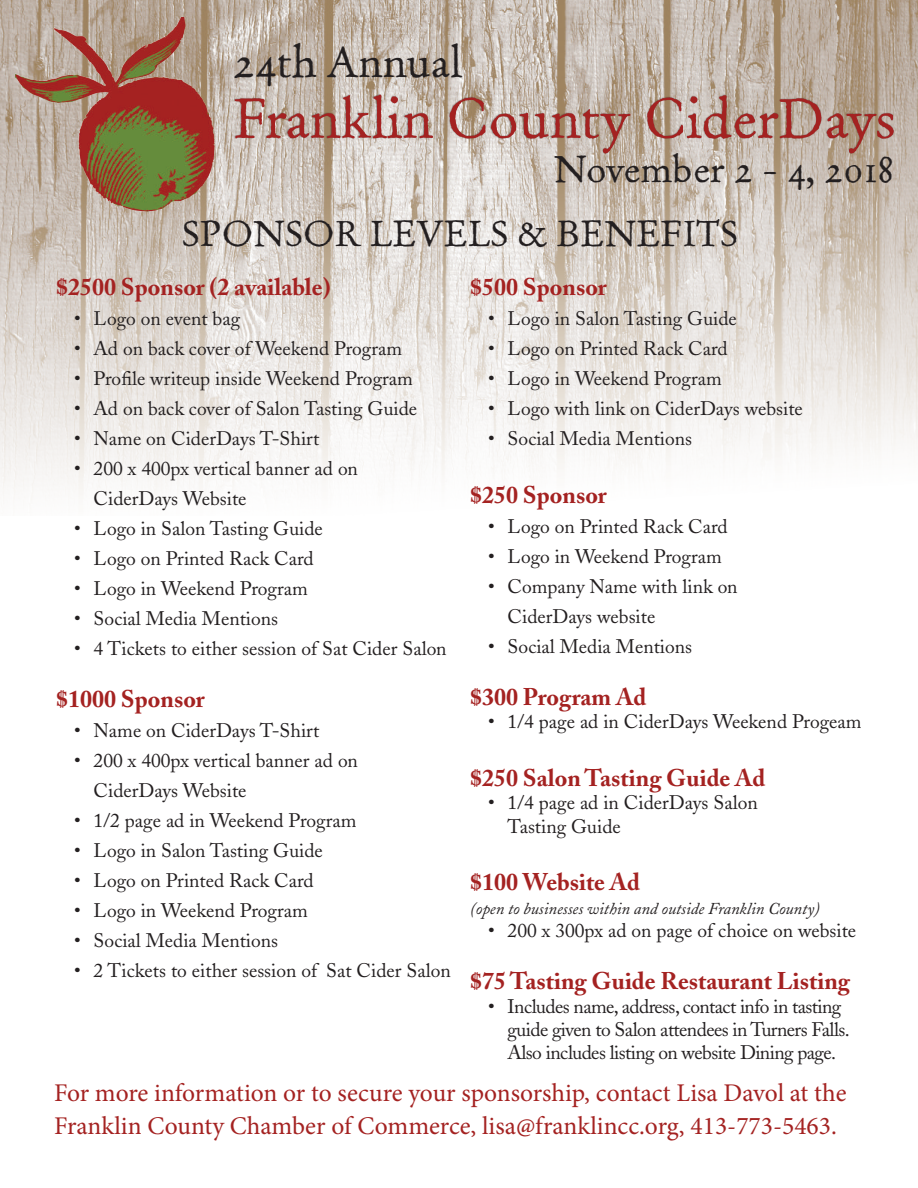
<style>
.page{position:relative;width:918px;height:1188px;background:#fff}
.page>*{position:absolute;margin:0;border:0;box-sizing:border-box;transform-origin:0 0}
.t1{font:55.5px "Old Claude";color:#a42221}
.t2{font:43.5px "Old Claude";color:#231f20}
.t3{font:37.5px "Old Claude";color:#231f20}
.t4{font:36px "Old Claude";color:#231f20}
.t5{font:25.5px/33px "Minion Pro";color:#a42221}
.t6{font:700 24px "Adobe Caslon";color:#a42221}
.t7{font:19.5px/30px "Adobe Caslon";color:#231f20}
.t8{font:19.5px/23.4px "Adobe Caslon";letter-spacing:-.03em;color:#231f20}
.t9{font:italic 16.5px "Adobe Caslon";color:#231f20}
</style>
<div class="page">
<img style="left:0;top:0;width:918px;height:498px">
<img style="left:15px;top:17px;width:199px;height:195px">
<div style="left:234px;top:94px;width:661px;height:60px;background:#231f20;opacity:.4"></div>
<h2 class="t2" style="left:233px;top:34px;width:230px">24th Annual</h2>
<h1 class="t1" style="left:233px;top:84px;width:665px">Franklin County CiderDays</h1>
<h3 class="t3" style="left:554px;top:146px;width:342px">November 2 - 4, 2018</h3>
<h3 class="t4" style="left:182px;top:210px;width:558px">SPONSOR LEVELS &amp; BENEFITS</h3>
<p class="t6" style="left:56px;top:272px;width:276px">$2500 Sponsor (2 available)</p>
<p class="t7" style="left:74px;top:304px;width:168px">• Logo on event bag</p>
<p class="t7" style="left:74px;top:334px;width:330px">• Ad on back cover of Weekend Program</p>
<p class="t7" style="left:74px;top:364px;width:340px">• Profile writeup inside Weekend Program</p>
<p class="t7" style="left:74px;top:394px;width:345px">• Ad on back cover of Salon Tasting Guide</p>
<p class="t7" style="left:74px;top:424px;width:247px">• Name on CiderDays T-Shirt</p>
<p class="t7" style="left:94px;top:454px;width:266px;text-indent:-20px">• 200 x 400px vertical banner ad on<br>CiderDays Website</p>
<p class="t7" style="left:74px;top:514px;width:250px">• Logo in Salon Tasting Guide</p>
<p class="t7" style="left:74px;top:544px;width:241px">• Logo on Printed Rack Card</p>
<p class="t7" style="left:74px;top:574px;width:235px">• Logo in Weekend Program</p>
<p class="t7" style="left:74px;top:604px;width:205px">• Social Media Mentions</p>
<p class="t7" style="left:74px;top:634px;width:374px">• 4 Tickets to either session of Sat Cider Salon</p>
<p class="t6" style="left:56px;top:685px;width:150px">$1000 Sponsor</p>
<p class="t7" style="left:74px;top:716px;width:247px">• Name on CiderDays T-Shirt</p>
<p class="t7" style="left:94px;top:746px;width:266px;text-indent:-20px">• 200 x 400px vertical banner ad on<br>CiderDays Website</p>
<p class="t7" style="left:74px;top:806px;width:284px">• 1/2 page ad in Weekend Program</p>
<p class="t7" style="left:74px;top:836px;width:250px">• Logo in Salon Tasting Guide</p>
<p class="t7" style="left:74px;top:866px;width:241px">• Logo on Printed Rack Card</p>
<p class="t7" style="left:74px;top:896px;width:235px">• Logo in Weekend Program</p>
<p class="t7" style="left:74px;top:926px;width:205px">• Social Media Mentions</p>
<p class="t7" style="left:74px;top:956px;width:378px">• 2 Tickets to either session of Sat Cider Salon</p>
<p class="t6" style="left:470px;top:272px;width:138px">$500 Sponsor</p>
<p class="t7" style="left:488px;top:304px;width:250px">• Logo in Salon Tasting Guide</p>
<p class="t7" style="left:488px;top:334px;width:241px">• Logo on Printed Rack Card</p>
<p class="t7" style="left:488px;top:364px;width:235px">• Logo in Weekend Program</p>
<p class="t7" style="left:488px;top:394px;width:316px">• Logo with link on CiderDays website</p>
<p class="t7" style="left:488px;top:424px;width:205px">• Social Media Mentions</p>
<p class="t6" style="left:470px;top:480px;width:138px">$250 Sponsor</p>
<p class="t7" style="left:488px;top:511px;width:241px">• Logo on Printed Rack Card</p>
<p class="t7" style="left:488px;top:541px;width:235px">• Logo in Weekend Program</p>
<p class="t7" style="left:508px;top:571px;width:232px;text-indent:-20px">• Company Name with link on<br>CiderDays website</p>
<p class="t7" style="left:488px;top:631px;width:205px">• Social Media Mentions</p>
<p class="t6" style="left:470px;top:682px;width:178px">$300 Program Ad</p>
<p class="t7" style="left:488px;top:707px;width:375px">• 1/4 page ad in CiderDays Weekend Progeam</p>
<p class="t6" style="left:470px;top:763px;width:297px">$250 Salon Tasting Guide Ad</p>
<p class="t7" style="left:508px;top:791px;width:252px;line-height:23.4px;text-indent:-20px">• 1/4 page ad in CiderDays Salon<br>Tasting Guide</p>
<p class="t6" style="left:470px;top:868px;width:172px">$100 Website Ad</p>
<p class="t9" style="left:470px;top:899px;width:351px">(open to businesses within and outside Franklin County)</p>
<p class="t7" style="left:488px;top:916px;width:370px">• 200 x 300px ad on page of choice on website</p>
<p class="t6" style="left:470px;top:967px;width:381px">$75 Tasting Guide Restaurant Listing</p>
<p class="t8" style="left:508px;top:995px;width:344px;text-indent:-20px">• Includes name, address, contact info in tasting guide given to Salon attendees in Turners Falls.<br>Also includes listing on website Dining page.</p>
<h3 class="t5" style="left:54px;top:1076px;width:794px">For more information or to secure your sponsorship, contact Lisa Davol at the<br>Franklin County Chamber of Commerce, lisa@franklincc.org, 413-773-5463.</h3>
</div>
